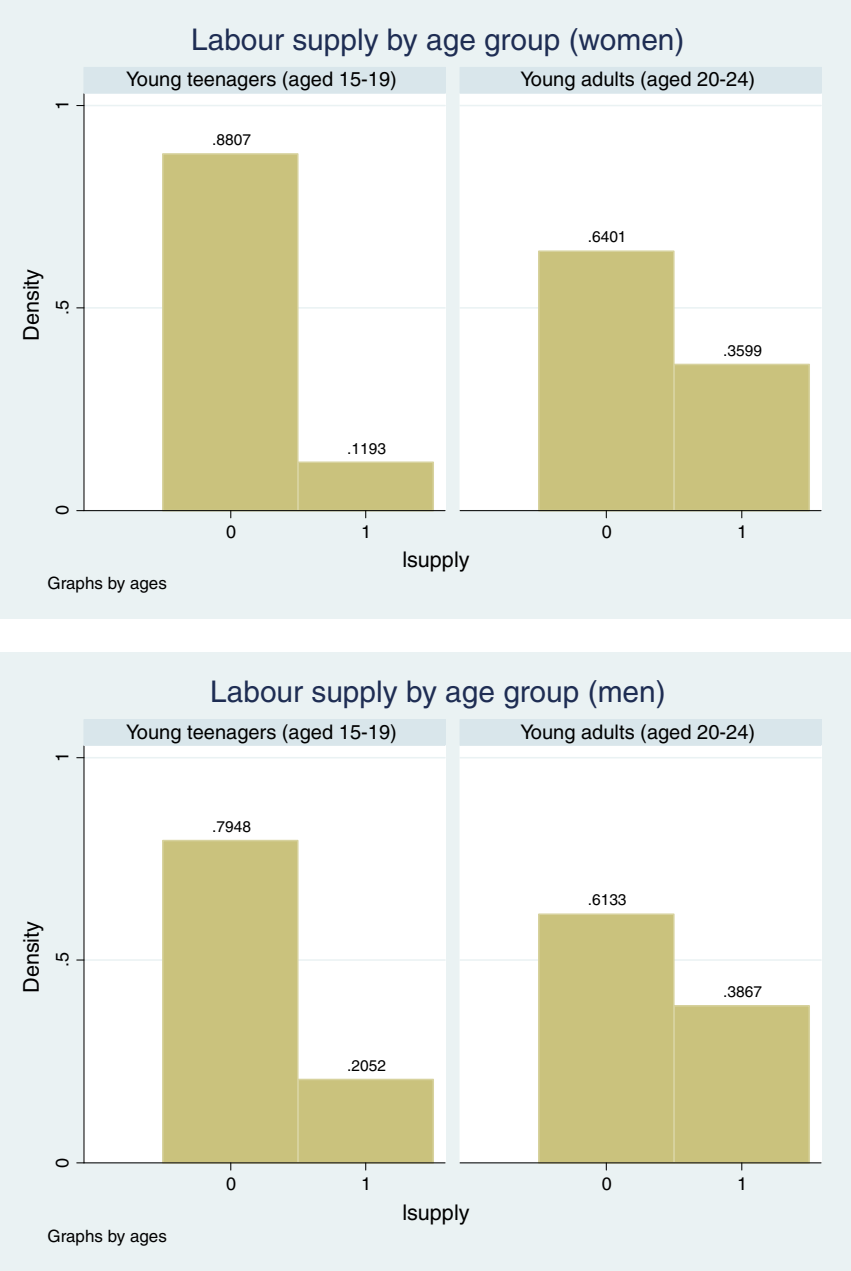
<style>
.page{position:relative;width:851px;height:1271px;background:#fff}
.page>*{position:absolute;margin:0;border:0;box-sizing:border-box;transform-origin:0 0}
.t1{font:29.75px "Helvetica";color:#1e2d53}
.t2{font:21.5px "Helvetica";color:#000}
.t3{font:20px "Helvetica";color:#000}
.t4{font:18px "Helvetica";color:#000}
.t5{font:17px "Helvetica";color:#000}
.t6{font:15.5px "Helvetica";color:#000}
</style>
<div class="page">
<div style="left:1px;top:1px;width:848px;height:617px;background:#eaf2f3"></div>
<div style="left:84px;top:94px;width:361px;height:416px;background:#fff"></div>
<hr style="left:84px;top:307px;width:361px;height:1px;background:#eaf2f3">
<hr style="left:84px;top:105px;width:361px;height:1px;background:#eaf2f3">
<div style="left:460px;top:94px;width:360px;height:416px;background:#fff"></div>
<hr style="left:460px;top:307px;width:360px;height:1px;background:#eaf2f3">
<hr style="left:460px;top:105px;width:360px;height:1px;background:#eaf2f3">
<div style="left:163px;top:154px;width:135px;height:356px;background:#cac27d"></div>
<div style="left:162px;top:153px;width:136px;height:358px;border:2px solid #d7d29e"></div>
<div style="left:298px;top:462px;width:135px;height:48px;background:#cac27d"></div>
<div style="left:297px;top:461px;width:137px;height:50px;border:2px solid #d7d29e"></div>
<div style="left:538px;top:251px;width:135px;height:259px;background:#cac27d"></div>
<div style="left:538px;top:250px;width:136px;height:261px;border:2px solid #d7d29e"></div>
<div style="left:674px;top:364px;width:135px;height:146px;background:#cac27d"></div>
<div style="left:673px;top:363px;width:136px;height:148px;border:2px solid #d7d29e"></div>
<hr style="left:83px;top:94px;width:1px;height:416px;background:#000">
<hr style="left:84px;top:510px;width:361px;height:1px;background:#000">
<hr style="left:460px;top:510px;width:360px;height:1px;background:#000">
<div style="left:84px;top:67px;width:361px;height:26px;background:#d9e6eb"></div>
<div style="left:460px;top:67px;width:360px;height:26px;background:#d9e6eb"></div>
<div style="left:1px;top:653px;width:848px;height:617px;background:#eaf2f3"></div>
<div style="left:84px;top:745px;width:361px;height:417px;background:#fff"></div>
<hr style="left:84px;top:1161px;width:361px;height:2px;background:#eaf2f3">
<hr style="left:84px;top:959px;width:361px;height:1px;background:#eaf2f3">
<hr style="left:84px;top:756px;width:361px;height:2px;background:#eaf2f3">
<div style="left:460px;top:745px;width:360px;height:417px;background:#fff"></div>
<hr style="left:460px;top:1161px;width:360px;height:2px;background:#eaf2f3">
<hr style="left:460px;top:959px;width:360px;height:1px;background:#eaf2f3">
<hr style="left:460px;top:756px;width:360px;height:2px;background:#eaf2f3">
<div style="left:163px;top:840px;width:135px;height:322px;background:#cac27d"></div>
<div style="left:162px;top:839px;width:136px;height:324px;border:2px solid #d7d29e"></div>
<div style="left:298px;top:1079px;width:135px;height:83px;background:#cac27d"></div>
<div style="left:297px;top:1078px;width:137px;height:85px;border:2px solid #d7d29e"></div>
<div style="left:538px;top:914px;width:135px;height:248px;background:#cac27d"></div>
<div style="left:538px;top:913px;width:136px;height:250px;border:2px solid #d7d29e"></div>
<div style="left:674px;top:1005px;width:135px;height:157px;background:#cac27d"></div>
<div style="left:673px;top:1004px;width:136px;height:159px;border:2px solid #d7d29e"></div>
<hr style="left:83px;top:745px;width:1px;height:417px;background:#000">
<hr style="left:84px;top:1162px;width:361px;height:1px;background:#000">
<hr style="left:460px;top:1162px;width:360px;height:1px;background:#000">
<div style="left:84px;top:719px;width:361px;height:26px;background:#d9e6eb"></div>
<div style="left:460px;top:719px;width:360px;height:26px;background:#d9e6eb"></div>
<h1 class="t1" style="left:191px;top:28px;width:494px">Labour supply by age group (women)</h1>
<p class="t4" style="left:56px;top:110px;width:12px;rotate:-90deg">1</p>
<p class="t2" style="left:23px;top:341px;width:74px;rotate:-90deg">Density</p>
<p class="t4" style="left:56px;top:315px;width:17px;rotate:-90deg">.5</p>
<p class="t4" style="left:56px;top:515px;width:12px;rotate:-90deg">0</p>
<p class="t3" style="left:126px;top:72px;width:272px">Young teenagers (aged 15-19)</p>
<p class="t3" style="left:520px;top:72px;width:236px">Young adults (aged 20-24)</p>
<p class="t6" style="left:212px;top:134px;width:40px">.8807</p>
<p class="t6" style="left:347px;top:442px;width:40px">.1193</p>
<p class="t6" style="left:587px;top:231px;width:40px">.6401</p>
<p class="t6" style="left:723px;top:344px;width:40px">.3599</p>
<p class="t4" style="left:226px;top:525px;width:12px">0</p>
<p class="t4" style="left:361px;top:525px;width:12px">1</p>
<p class="t4" style="left:601px;top:525px;width:12px">0</p>
<p class="t4" style="left:737px;top:525px;width:12px">1</p>
<p class="t2" style="left:402px;top:552px;width:69px">lsupply</p>
<p class="t5" style="left:47px;top:577px;width:121px">Graphs by ages</p>
<h1 class="t1" style="left:210px;top:680px;width:457px">Labour supply by age group (men)</h1>
<p class="t4" style="left:56px;top:762px;width:12px;rotate:-90deg">1</p>
<p class="t2" style="left:23px;top:992px;width:74px;rotate:-90deg">Density</p>
<p class="t4" style="left:56px;top:967px;width:17px;rotate:-90deg">.5</p>
<p class="t4" style="left:56px;top:1167px;width:12px;rotate:-90deg">0</p>
<p class="t3" style="left:126px;top:724px;width:272px">Young teenagers (aged 15-19)</p>
<p class="t3" style="left:520px;top:724px;width:236px">Young adults (aged 20-24)</p>
<p class="t6" style="left:212px;top:820px;width:40px">.7948</p>
<p class="t6" style="left:347px;top:1059px;width:40px">.2052</p>
<p class="t6" style="left:587px;top:894px;width:40px">.6133</p>
<p class="t6" style="left:723px;top:985px;width:40px">.3867</p>
<p class="t4" style="left:226px;top:1176px;width:12px">0</p>
<p class="t4" style="left:361px;top:1176px;width:12px">1</p>
<p class="t4" style="left:601px;top:1176px;width:12px">0</p>
<p class="t4" style="left:737px;top:1176px;width:12px">1</p>
<p class="t2" style="left:402px;top:1203px;width:69px">lsupply</p>
<p class="t5" style="left:47px;top:1229px;width:121px">Graphs by ages</p>
</div>
